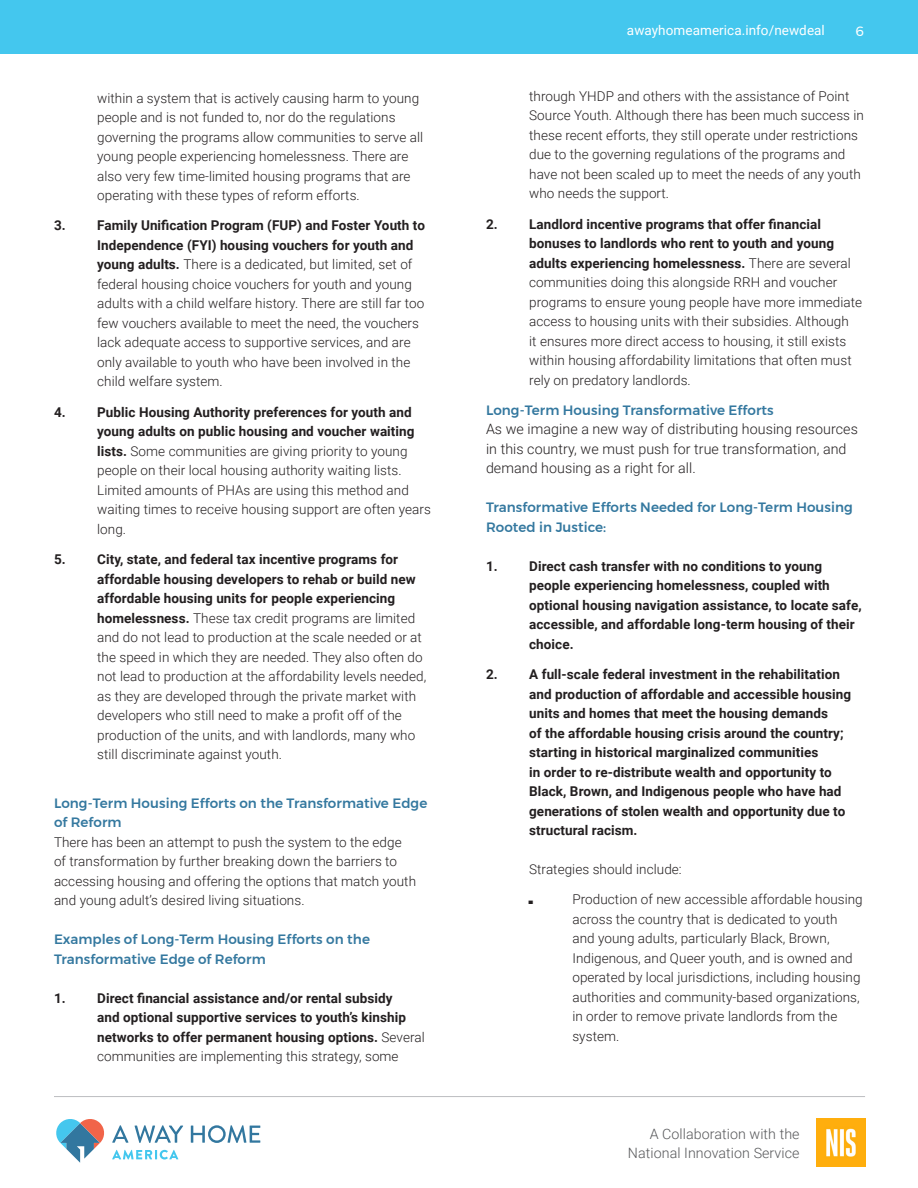
<style>
.page{position:relative;width:918px;height:1188px;background:#fff}
.page>*{position:absolute;margin:0;border:0;box-sizing:border-box;transform-origin:0 0}
.headers{font:300 14.25px/19.5px "Roboto";letter-spacing:.005em;color:#231f20}
.t1{font:300 14.25px/19.5px "Roboto";letter-spacing:.005em;color:#57585a;text-align:right}
.headers-2{font:300 13.5px/19.5px "Roboto";letter-spacing:.005em;color:#231f20}
.t2{font:700 13.5px/19.5px "Roboto";letter-spacing:.005em;color:#231f20}
._9pt_subhead{font:500 13.5px/19.5px "Montserrat";letter-spacing:.005em;color:#34789f}
.t3{font:13.5px "Roboto";letter-spacing:.005em;color:#fff}
.t4{font:13.5px "Montserrat";color:#fff}
.t5{font:13.5px "Beirut";color:#231f20}
.s1{font-weight:700}
.s2{font-weight:300}
</style>
<div class="page">
<svg style="left:112px;top:1125px;width:17px;height:18px"></svg>
<svg style="left:135px;top:1125px;width:48px;height:18px"></svg>
<svg style="left:191px;top:1125px;width:69px;height:18px"></svg>
<svg style="left:112px;top:1150px;width:66px;height:10px"></svg>
<svg style="left:56px;top:1119px;width:48px;height:44px"></svg>
<img style="left:817px;top:1118px;width:49px;height:49px">
<hr style="left:54px;top:1096px;width:811px;height:1px;background:#bcbdc0">
<div style="left:0;top:0;width:918px;height:54px;background:#44c7ee"></div>
<p class="headers-2" style="left:97px;top:88px;width:328px">within a system that is actively causing harm to young people and is not funded to, nor do the regulations governing the programs allow communities to serve all young people experiencing homelessness. There are also very few time-limited housing programs that are operating with these types of reform efforts.</p>
<p class="headers-2" style="left:97px;top:215px;width:329px;text-indent:-43px"><span class="s1">3. Family Unification Program (FUP) and Foster Youth to Independence (FYI) housing vouchers for youth and young adults.</span> There is a dedicated, but limited, set of federal housing choice vouchers for youth and young adults with a child welfare history. There are still far too few vouchers available to meet the need, the vouchers lack adequate access to supportive services, and are only available to youth who have been involved in the child welfare system.</p>
<p class="headers-2" style="left:97px;top:402px;width:335px;text-indent:-43px"><span class="s1">4. Public Housing Authority preferences for youth and young adults on public housing and voucher waiting lists.</span> Some communities are giving priority to young people on their local housing authority waiting lists.<br>Limited amounts of PHAs are using this method and waiting times to receive housing support are often years long.</p>
<p class="headers-2" style="left:97px;top:549px;width:331px;text-indent:-43px"><span class="s1">5. City, state, and federal tax incentive programs for affordable housing developers to rehab or build new affordable housing units for people experiencing homelessness.</span> These tax credit programs are limited and do not lead to production at the scale needed or at the speed in which they are needed. They also often do not lead to production at the affordability levels needed, as they are developed through the private market with developers who still need to make a profit off of the production of the units, and with landlords, many who still discriminate against youth.</p>
<p class="_9pt_subhead" style="left:54px;top:793px;width:375px">Long-Term Housing Efforts on the Transformative Edge of Reform</p>
<p class="headers-2" style="left:54px;top:832px;width:364px">There has been an attempt to push the system to the edge of transformation by further breaking down the barriers to accessing housing and offering the options that match youth and young adult’s desired living situations.</p>
<p class="_9pt_subhead" style="left:54px;top:930px;width:318px">Examples of Long-Term Housing Efforts on the<br>Transformative Edge of Reform</p>
<p class="t2" style="left:97px;top:988px;width:329px;text-indent:-43px">1. Direct financial assistance and/or rental subsidy<br>and optional supportive services to youth’s kinship networks to offer permanent housing options. <span class="s2">Several communities are implementing this strategy, some</span></p>
<p class="t3" style="left:627px;top:21px;width:199px">awayhomeamerica.info/newdeal</p>
<p class="t4" style="left:855px;top:20px;width:10px">6</p>
<p class="headers-2" style="left:529px;top:86px;width:336px">through YHDP and others with the assistance of Point Source Youth. Although there has been much success in these recent efforts, they still operate under restrictions due to the governing regulations of the programs and have not been scaled up to meet the needs of any youth who needs the support.</p>
<p class="headers-2" style="left:529px;top:214px;width:334px;text-indent:-43px"><span class="s1">2. Landlord incentive programs that offer financial bonuses to landlords who rent to youth and young adults experiencing homelessness.</span> There are several communities doing this alongside RRH and voucher programs to ensure young people have more immediate access to housing units with their subsidies. Although<br>it ensures more direct access to housing, it still exists within housing affordability limitations that often must rely on predatory landlords.</p>
<p class="_9pt_subhead" style="left:486px;top:400px;width:289px">Long-Term Housing Transformative Efforts</p>
<p class="headers" style="left:486px;top:419px;width:373px">As we imagine a new way of distributing housing resources in this country, we must push for true transformation, and demand housing as a right for all.</p>
<p class="_9pt_subhead" style="left:486px;top:498px;width:368px">Transformative Efforts Needed for Long-Term Housing<br>Rooted in Justice:</p>
<p class="t2" style="left:529px;top:556px;width:334px;text-indent:-43px">1. Direct cash transfer with no conditions to young people experiencing homelessness, coupled with optional housing navigation assistance, to locate safe, accessible, and affordable long-term housing of their choice.</p>
<p class="t2" style="left:529px;top:664px;width:323px;text-indent:-43px">2. A full-scale federal investment in the rehabilitation and production of affordable and accessible housing units and homes that meet the housing demands<br>of the affordable housing crisis around the country; starting in historical marginalized communities<br>in order to re-distribute wealth and opportunity to Black, Brown, and Indigenous people who have had generations of stolen wealth and opportunity due to structural racism.</p>
<p class="headers-2" style="left:529px;top:859px;width:154px">Strategies should include:</p>
<p class="t5" style="left:529px;top:891px;width:5px">ـ</p>
<p class="headers-2" style="left:572px;top:889px;width:292px">Production of new accessible affordable housing across the country that is dedicated to youth and young adults, particularly Black, Brown, Indigenous, and Queer youth, and is owned and operated by local jurisdictions, including housing authorities and community-based organizations, in order to remove private landlords from the system.</p>
<p class="t1" style="left:628px;top:1123px;width:173px">A Collaboration with the<br>National Innovation Service</p>
</div>
